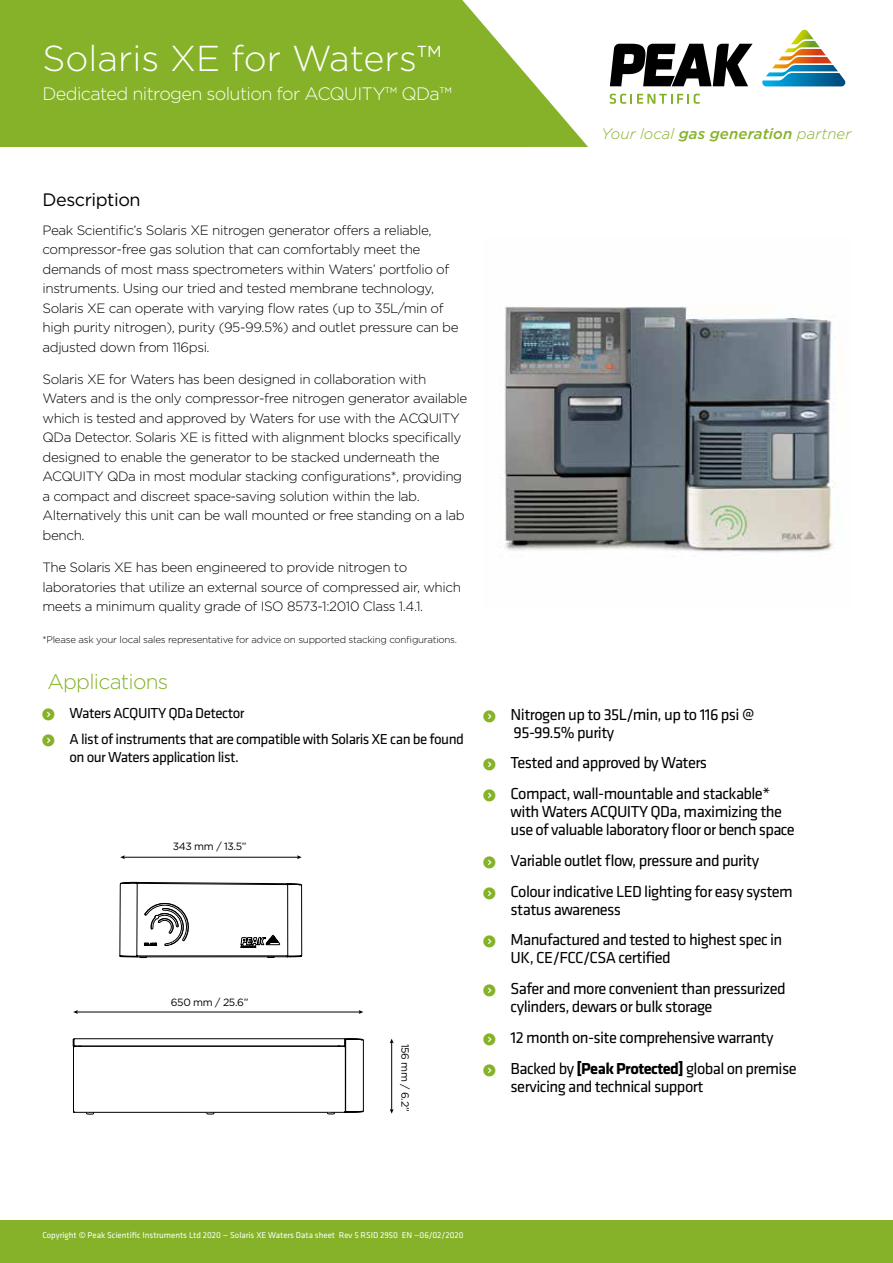
<style>
.page{position:relative;width:893px;height:1263px;background:#fff}
.page>*{position:absolute;margin:0;border:0;box-sizing:border-box;transform-origin:0 0}
.t1{font:300 36px "Gotham";color:#fff}
.t2{font:300 21px "Gotham";letter-spacing:-.035em;color:#85b228}
.t3{font:300 18px "Gotham";letter-spacing:-.035em;color:#fff}
.t4{font:18px "Gotham";letter-spacing:-.025em;color:#000}
.t5{font:16.5px/30.8px "Klavika";letter-spacing:-.035em;color:#000}
.t6{font:15px/26.5px "Klavika";letter-spacing:-.035em;color:#000}
.t7{font:italic 300 15px "Gotham";color:#85b228}
.t8{font:300 13.5px/19.5px "Gotham";letter-spacing:-.03em;color:#000}
.t9{font:10.5px "Gotham";letter-spacing:-.035em;color:#000}
.t10{font:300 9.75px "Gotham";letter-spacing:-.025em;color:#000}
.t11{font:8.7px "Klavika";color:#fff}
.s1{font-weight:500}
.s2{font-weight:700}
</style>
<div class="page">
<svg style="left:524px;top:72px;width:64px;height:75px"></svg>
<div style="left:0;top:1220px;width:893px;height:43px;background:#85b228"></div>
<svg style="left:610px;top:44px;width:143px;height:42px"></svg>
<svg style="left:610px;top:94px;width:90px;height:10px"></svg>
<svg style="left:762px;top:30px;width:83px;height:56px"></svg>
<img style="left:499px;top:306px;width:336px;height:246px">
<div style="left:0;top:0;width:524px;height:147px;background:#85b228"></div>
<svg style="left:119px;top:855px;width:184px;height:104px"></svg>
<hr style="left:76px;top:1012px;width:284px;height:1px;background:#000">
<svg style="left:73px;top:1010px;width:5px;height:4px"></svg>
<svg style="left:359px;top:1010px;width:4px;height:4px"></svg>
<hr style="left:391px;top:1042px;width:1px;height:68px;background:#000">
<svg style="left:390px;top:1039px;width:4px;height:4px"></svg>
<svg style="left:390px;top:1109px;width:4px;height:5px"></svg>
<svg style="left:72px;top:1038px;width:292px;height:77px"></svg>
<h1 class="t1" style="left:43px;top:36px;width:401px">Solaris XE for Waters™</h1>
<h3 class="t3" style="left:43px;top:82px;width:411px">Dedicated nitrogen solution for ACQUITY™ QDa™</h3>
<h3 class="t4" style="left:43px;top:188px;width:100px">Description</h3>
<p class="t8" style="left:43px;top:220px;width:418px">Peak Scientific’s Solaris XE nitrogen generator offers a reliable, compressor-free gas solution that can comfortably meet the demands of most mass spectrometers within Waters’ portfolio of instruments. Using our tried and tested membrane technology, Solaris XE can operate with varying flow rates (up to 35L/min of high purity nitrogen), purity (95-99.5%) and outlet pressure can be adjusted down from 116psi.</p>
<p class="t8" style="left:43px;top:369px;width:426px">Solaris XE for Waters has been designed in collaboration with Waters and is the only compressor-free nitrogen generator available which is tested and approved by Waters for use with the ACQUITY QDa Detector. Solaris XE is fitted with alignment blocks specifically designed to enable the generator to be stacked underneath the ACQUITY QDa in most modular stacking configurations*, providing a compact and discreet space-saving solution within the lab.<br>Alternatively this unit can be wall mounted or free standing on a lab bench.</p>
<p class="t8" style="left:43px;top:557px;width:420px">The Solaris XE has been engineered to provide nitrogen to laboratories that utilize an external source of compressed air, which meets a minimum quality grade of ISO 8573-1:2010 Class 1.4.1.</p>
<p class="t10" style="left:43px;top:634px;width:416px">*Please ask your local sales representative for advice on supported stacking configurations.</p>
<h2 class="t2" style="left:47px;top:668px;width:123px">Applications</h2>
<p class="t6" style="left:70px;top:699px;width:396px">Waters ACQUITY QDa Detector<br>A list of instruments that are compatible with Solaris XE can be found</p>
<p class="t6" style="left:70px;top:743px;width:171px">on our Waters application list.</p>
<p class="t9" style="left:173px;top:839px;width:75px">343 mm / 13.5”</p>
<p class="t9" style="left:171px;top:995px;width:79px">650 mm / 25.6”</p>
<p class="t9" style="left:412px;top:1043px;width:69px;rotate:90deg">156 mm / 6.2”</p>
<p class="t7" style="left:601px;top:124px;width:251px">Your local <span class="s1">gas generation</span> partner</p>
<p class="t5" style="left:511px;top:704px;width:245px;line-height:18px">Nitrogen up to 35L/min, up to 116 psi @<br>95-99.5% purity</p>
<p class="t5" style="left:511px;top:747px;width:261px">Tested and approved by Waters<br>Compact, wall-mountable and stackable*</p>
<p class="t5" style="left:511px;top:802px;width:286px;line-height:18px">with Waters ACQUITY QDa, maximizing the use of valuable laboratory floor or bench space</p>
<p class="t5" style="left:511px;top:844px;width:284px">Variable outlet flow, pressure and purity<br>Colour indicative LED lighting for easy system</p>
<p class="t5" style="left:511px;top:893px;width:273px">status awareness<br>Manufactured and tested to highest spec in</p>
<p class="t5" style="left:511px;top:942px;width:277px">UK, CE/FCC/CSA certified<br>Safer and more convenient than pressurized</p>
<p class="t5" style="left:511px;top:991px;width:287px">cylinders, dewars or bulk storage<br>12 month on-site comprehensive warranty<br>Backed by <span class="s2">[Peak Protected]</span> global on premise</p>
<p class="t5" style="left:511px;top:1070px;width:194px">servicing and technical support</p>
<p class="t11" style="left:43px;top:1229px;width:423px">Copyright © Peak Scientific Instruments Ltd 2020 — Solaris XE Waters Data sheet Rev 5 RSID 2950 EN —06/02/2020</p>
</div>
